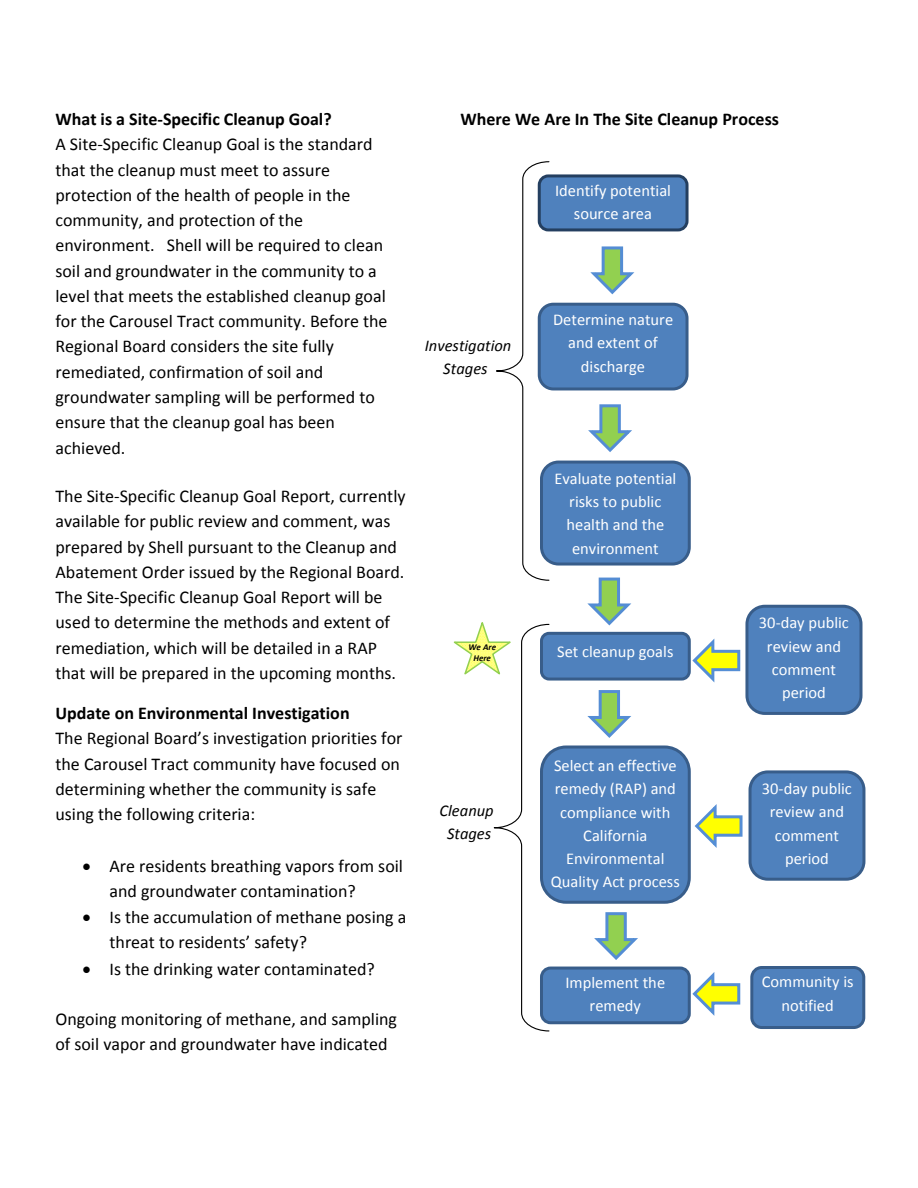
<style>
.page{position:relative;width:918px;height:1188px;background:#fff}
.page>*{position:absolute;margin:0;border:0;box-sizing:border-box;transform-origin:0 0}
.t1{font:18px/25.2px "Calibri";color:#000}
.t2{font:700 18px "Calibri";color:#000}
.t3{font:16.5px/23.1px "Calibri";color:#fff;text-align:center}
.t4{font:italic 16.5px/23.2px "Calibri";color:#000;text-align:center}
.t5{font:italic 700 9px/10.9px "Calibri";color:#000;text-align:center}
.s1{font-weight:700}
</style>
<div class="page">
<div style="left:539px;top:176px;width:148px;height:54px;background:#4f81bd;border-radius:9px"></div>
<div style="left:538px;top:174px;width:151px;height:57px;border:3px solid #243f60;border-radius:9px"></div>
<div style="left:539px;top:304px;width:148px;height:85px;background:#4f81bd;border-radius:14px"></div>
<div style="left:538px;top:303px;width:151px;height:87px;border:3px solid #385d8a;border-radius:14px"></div>
<div style="left:541px;top:462px;width:148px;height:102px;background:#4f81bd;border-radius:17px"></div>
<div style="left:540px;top:461px;width:151px;height:105px;border:3px solid #385d8a;border-radius:17px"></div>
<div style="left:542px;top:747px;width:147px;height:155px;background:#4f81bd;border-radius:25px"></div>
<div style="left:540px;top:746px;width:151px;height:158px;border:3px solid #385d8a;border-radius:25px"></div>
<div style="left:541px;top:968px;width:148px;height:55px;background:#4f81bd;border-radius:9px"></div>
<div style="left:540px;top:967px;width:151px;height:57px;border:3px solid #385d8a;border-radius:9px"></div>
<svg style="left:590px;top:246px;width:45px;height:49px"></svg>
<svg style="left:588px;top:404px;width:44px;height:48px"></svg>
<svg style="left:587px;top:577px;width:44px;height:49px"></svg>
<svg style="left:587px;top:690px;width:44px;height:48px"></svg>
<svg style="left:594px;top:912px;width:44px;height:48px"></svg>
<svg style="left:692px;top:638px;width:49px;height:45px"></svg>
<svg style="left:690px;top:972px;width:51px;height:46px"></svg>
<svg style="left:694px;top:804px;width:49px;height:44px"></svg>
<div style="left:747px;top:606px;width:114px;height:107px;background:#4f81bd;border-radius:18px"></div>
<div style="left:745px;top:605px;width:118px;height:110px;border:3px solid #385d8a;border-radius:18px"></div>
<svg style="left:496px;top:161px;width:54px;height:420px"></svg>
<svg style="left:453px;top:622px;width:97px;height:410px"></svg>
<div style="left:750px;top:772px;width:114px;height:107px;background:#4f81bd;border-radius:18px"></div>
<div style="left:749px;top:770px;width:116px;height:111px;border:3px solid #385d8a;border-radius:18px"></div>
<div style="left:542px;top:633px;width:147px;height:46px;background:#4f81bd;border-radius:8px"></div>
<div style="left:540px;top:632px;width:151px;height:49px;border:3px solid #385d8a;border-radius:8px"></div>
<div style="left:752px;top:968px;width:112px;height:60px;background:#4f81bd;border-radius:10px"></div>
<div style="left:750px;top:966px;width:115px;height:63px;border:3px solid #385d8a;border-radius:10px"></div>
<p class="t1" style="left:56px;top:106px;width:334px"><span class="s1">What is a Site‐Specific Cleanup Goal?<br></span>A Site‐Specific Cleanup Goal is the standard that the cleanup must meet to assure protection of the health of people in the community, and protection of the environment. Shell will be required to clean soil and groundwater in the community to a level that meets the established cleanup goal for the Carousel Tract community. Before the Regional Board considers the site fully remediated, confirmation of soil and groundwater sampling will be performed to ensure that the cleanup goal has been achieved.</p>
<p class="t1" style="left:56px;top:483px;width:352px">The Site‐Specific Cleanup Goal Report, currently available for public review and comment, was prepared by Shell pursuant to the Cleanup and Abatement Order issued by the Regional Board.<br>The Site‐Specific Cleanup Goal Report will be used to determine the methods and extent of remediation, which will be detailed in a RAP that will be prepared in the upcoming months.</p>
<p class="t1" style="left:56px;top:700px;width:349px"><span class="s1">Update on Environmental Investigation<br></span>The Regional Board’s investigation priorities for the Carousel Tract community have focused on determining whether the community is safe using the following criteria:</p>
<p class="t1" style="left:110px;top:852px;width:295px;text-indent:-27px">• Are residents breathing vapors from soil and groundwater contamination?</p>
<p class="t1" style="left:110px;top:904px;width:298px;text-indent:-27px">• Is the accumulation of methane posing a threat to residents’ safety?</p>
<p class="t1" style="left:82px;top:955px;width:294px">• Is the drinking water contaminated?</p>
<p class="t1" style="left:56px;top:1006px;width:343px">Ongoing monitoring of methane, and sampling of soil vapor and groundwater have indicated</p>
<p class="t2" style="left:460px;top:108px;width:320px">Where We Are In The Site Cleanup Process</p>
<p class="t4" style="left:425px;top:333px;width:88px">Investigation<br>Stages</p>
<p class="t5" style="left:468px;top:641px;width:29px">We Are<br>Here</p>
<p class="t4" style="left:440px;top:798px;width:56px">Cleanup<br>Stages</p>
<p class="t3" style="left:555px;top:178px;width:118px">Identify potential source area</p>
<p class="t3" style="left:553px;top:308px;width:122px">Determine nature and extent of discharge</p>
<p class="t3" style="left:554px;top:466px;width:123px">Evaluate potential risks to public health and the environment</p>
<p class="t3" style="left:557px;top:640px;width:118px">Set cleanup goals</p>
<p class="t3" style="left:551px;top:753px;width:130px">Select an effective remedy (RAP) and compliance with<br>California<br>Environmental<br>Quality Act process</p>
<p class="t3" style="left:566px;top:970px;width:101px">Implement the remedy</p>
<p class="t3" style="left:759px;top:611px;width:92px">30‐day public review and comment period</p>
<p class="t3" style="left:762px;top:776px;width:92px">30‐day public review and comment period</p>
<p class="t3" style="left:762px;top:970px;width:93px">Community is notified</p>
</div>
